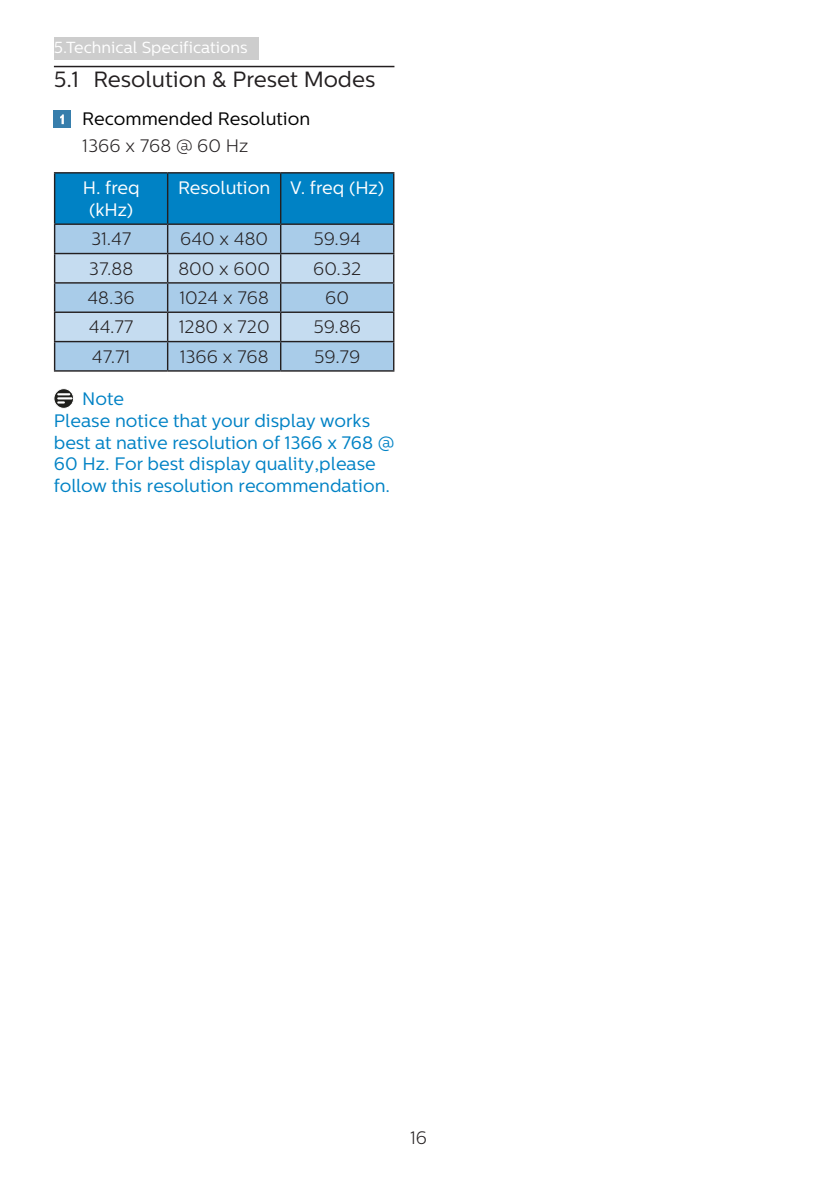
<style>
.page{position:relative;width:840px;height:1191px;background:#fff}
.page>*{position:absolute;margin:0;border:0;box-sizing:border-box;transform-origin:0 0}
.t1{font:22px "Centrale Sans";color:#231f20}
.Note_body{font:18px/21.6px "Centrale Sans";color:#0082c5}
.t2{font:300 18px "Centrale Sans";color:#231f20}
.t3{font:18px/22px "Centrale Sans";color:#fff;text-align:center}
.Heading_4{font:18px "Centrale Sans";color:#000}
.Heading_4_blue{font:18px "Centrale Sans";color:#0082c5}
.t4{font:16px "Centrale Sans";color:#fff}
</style>
<div class="page">
<div style="left:54px;top:37px;width:204px;height:23px;background:#cdcdcd"></div>
<hr style="left:54px;top:66px;width:340px;height:1px;background:#231f20">
<div style="left:54px;top:111px;width:17px;height:17px;background:#377eac"></div>
<svg style="left:60px;top:114px;width:4px;height:10px"></svg>
<hr style="left:54px;top:172px;width:113px;height:1px;background:#231f20">
<hr style="left:167px;top:172px;width:113px;height:1px;background:#231f20">
<hr style="left:280px;top:172px;width:114px;height:1px;background:#231f20">
<svg style="left:54px;top:173px;width:340px;height:197px;background:#7fb5d7"></svg>
<hr style="left:54px;top:370px;width:113px;height:2px;background:#231f20">
<hr style="left:167px;top:370px;width:113px;height:2px;background:#231f20">
<hr style="left:280px;top:370px;width:114px;height:2px;background:#231f20">
<svg style="left:54px;top:389px;width:20px;height:19px"></svg>
<div style="left:54px;top:389px;width:20px;height:19px;border:1px solid #fff;border-radius:50%"></div>
<svg style="left:58px;top:393px;width:13px;height:10px"></svg>
<p class="t4" style="left:54px;top:38px;width:195px">5.Technical Specifications</p>
<p class="t1" style="left:54px;top:67px;width:323px">5.1 Resolution &amp; Preset Modes</p>
<p class="Heading_4" style="left:82px;top:108px;width:229px">Recommended Resolution</p>
<p class="t2" style="left:82px;top:136px;width:167px">1366 x 768 @ 60 Hz</p>
<p class="t3" style="left:83px;top:177px;width:58px">H. freq (kHz)</p>
<p class="t3" style="left:178px;top:177px;width:94px">Resolution</p>
<p class="t3" style="left:290px;top:177px;width:95px">V. freq (Hz)</p>
<p class="t2" style="left:91px;top:229px;width:42px">31.47</p>
<p class="t2" style="left:180px;top:229px;width:89px">640 x 480</p>
<p class="t2" style="left:313px;top:229px;width:49px">59.94</p>
<p class="t2" style="left:89px;top:258px;width:46px">37.88</p>
<p class="t2" style="left:178px;top:258px;width:93px">800 x 600</p>
<p class="t2" style="left:313px;top:258px;width:50px">60.32</p>
<p class="t2" style="left:87px;top:287px;width:49px">48.36</p>
<p class="t2" style="left:179px;top:287px;width:91px">1024 x 768</p>
<p class="t2" style="left:325px;top:287px;width:25px">60</p>
<p class="t2" style="left:89px;top:317px;width:46px">44.77</p>
<p class="t2" style="left:179px;top:317px;width:92px">1280 x 720</p>
<p class="t2" style="left:313px;top:317px;width:49px">59.86</p>
<p class="t2" style="left:92px;top:346px;width:40px">47.71</p>
<p class="t2" style="left:180px;top:346px;width:90px">1366 x 768</p>
<p class="t2" style="left:314px;top:346px;width:47px">59.79</p>
<p class="Heading_4_blue" style="left:82px;top:388px;width:43px">Note</p>
<p class="Note_body" style="left:54px;top:410px;width:341px">Please notice that your display works best at native resolution of 1366 x 768 @ 60 Hz. For best display quality,please follow this resolution recommendation.</p>
<p class="t2" style="left:410px;top:1127px;width:18px">16</p>
</div>
